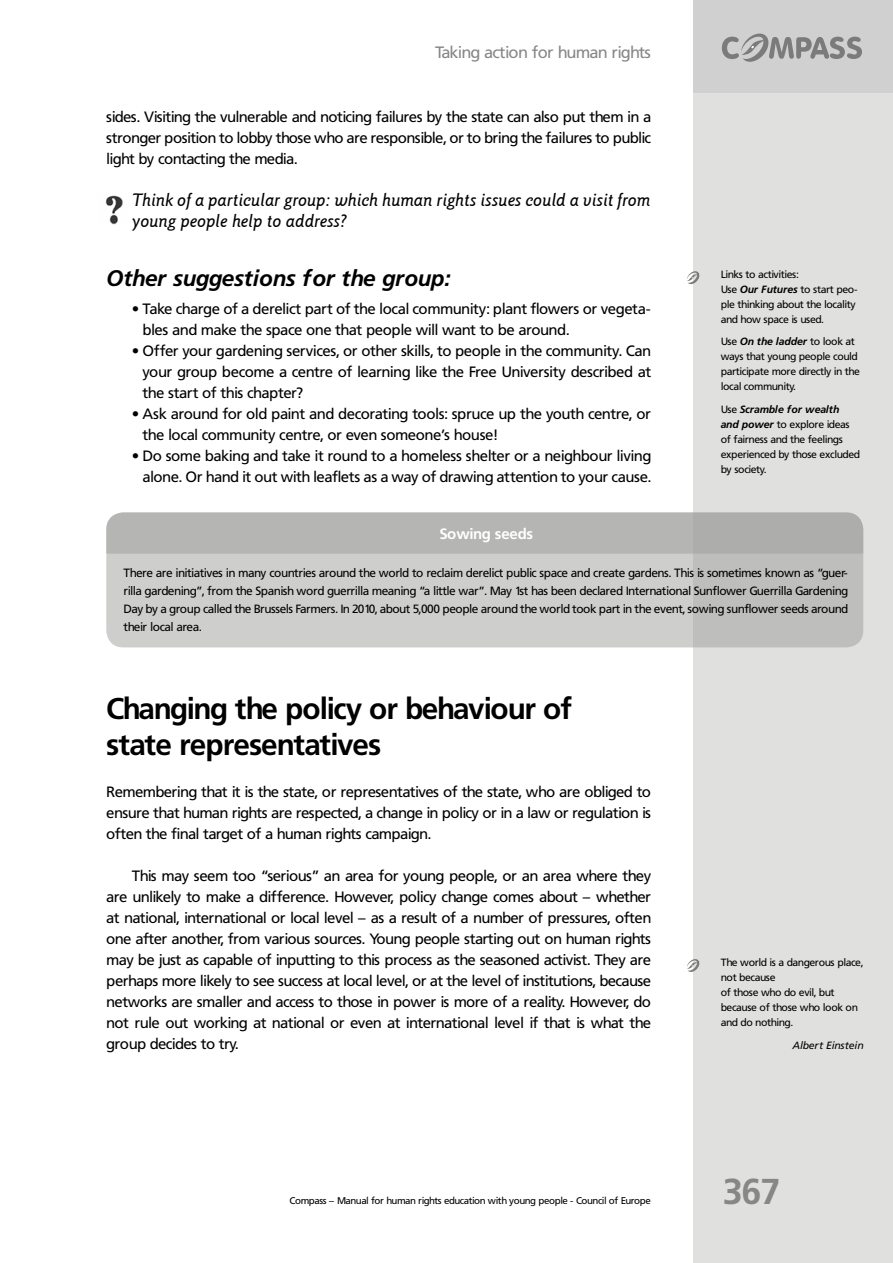
<style>
.page{position:relative;width:893px;height:1263px;background:#fff}
.page>*{position:absolute;margin:0;border:0;box-sizing:border-box;transform-origin:0 0}
.t1{font:700 36px "Frutiger PFL";color:#878787}
.t2{font:700 30px/36px "Frutiger PFL";letter-spacing:-.02em;color:#000}
.t3{font:italic 700 22.5px "Frutiger PFL";color:#000}
.t4{font:italic 18px/21px "Goudy Sn Md PFL";color:#000}
.t5{font:16.5px "Frutiger PFL";color:#878787}
.t6{font:15px/21px "Frutiger PFL";letter-spacing:.005em;color:#000;text-align:justify}
.t7{font:700 15px "Frutiger PFL";color:#fff}
.t8{font:12px/18px "Frutiger PFL";color:#000;text-align:justify}
.t9{font:10.5px/15px "Frutiger PFL";color:#000}
.t10{font:italic 10.5px "Frutiger PFL";letter-spacing:.015em;color:#000}
.t11{font:9.75px "Frutiger PFL";color:#000}
.s1{font-weight:700;font-style:italic}
</style>
<div class="page">
<div style="left:693px;top:0;width:200px;height:1263px;background:#e0e0df"></div>
<div style="left:693px;top:0;width:200px;height:93px;background:#d0d0d0"></div>
<svg style="left:722px;top:33px;width:140px;height:29px"></svg>
<div style="left:106px;top:512px;width:757px;height:135px;background:linear-gradient(to right,#d3d3d2,#c2c2c1);border-radius:17px"></div>
<div style="left:106px;top:512px;width:757px;height:42px;background:#b5b5b4"></div>
<img style="left:105px;top:195px;width:18px;height:29px">
<svg style="left:687px;top:271px;width:13px;height:13px"></svg>
<svg style="left:687px;top:959px;width:13px;height:13px"></svg>
<p class="t5" style="left:435px;top:43px;width:217px">Taking action for human rights</p>
<p class="t6" style="left:106px;top:106px;width:546px">sides. Visiting the vulnerable and noticing failures by the state can also put them in a stronger position to lobby those who are responsible, or to bring the failures to public light by contacting the media.</p>
<p class="t4" style="left:133px;top:189px;width:519px">Think of a particular group: which human rights issues could a visit from young people help to address?</p>
<h3 class="t3" style="left:106px;top:265px;width:345px">Other suggestions for the group:</h3>
<p class="t6" style="left:142px;top:298px;width:510px;text-indent:-11px">• Take charge of a derelict part of the local community: plant flowers or vegeta&shy;bles and make the space one that people will want to be around.</p>
<p class="t6" style="left:142px;top:340px;width:510px;text-indent:-11px">• Offer your gardening services, or other skills, to people in the community. Can your group become a centre of learning like the Free University described at the start of this chapter?</p>
<p class="t6" style="left:142px;top:403px;width:510px;text-indent:-11px">• Ask around for old paint and decorating tools: spruce up the youth centre, or the local community centre, or even someone’s house!</p>
<p class="t6" style="left:132px;top:445px;width:520px;text-align:right">• Do some baking and take it round to a homeless shelter or a neighbour living alone. Or hand it out with leaflets as a way of drawing attention to your cause.</p>
<p class="t9" style="left:721px;top:267px;width:138px">Links to activities:<br>Use <span class="s1">Our Futures</span> to start peo&shy;ple thinking about the locality and how space is used.</p>
<p class="t9" style="left:721px;top:334px;width:140px">Use <span class="s1">On the ladder</span> to look at ways that young people could participate more directly in the local community.</p>
<p class="t9" style="left:721px;top:402px;width:140px">Use <span class="s1">Scramble for wealth and power</span> to explore ideas of fairness and the feelings experienced by those excluded by society.</p>
<p class="t7" style="left:439px;top:525px;width:95px">Sowing seeds</p>
<p class="t8" style="left:123px;top:564px;width:726px">There are initiatives in many countries around the world to reclaim derelict public space and create gardens. This is sometimes known as “guer&shy;rilla gardening”, from the Spanish word guerrilla meaning “a little war”. May 1st has been declared International Sunflower Guerrilla Gardening Day by a group called the Brussels Farmers. In 2010, about 5,000 people around the world took part in the event, sowing sunflower seeds around their local area.</p>
<h2 class="t2" style="left:106px;top:690px;width:467px">Changing the policy or behaviour of state representatives</h2>
<p class="t6" style="left:106px;top:781px;width:546px">Remembering that it is the state, or representatives of the state, who are obliged to ensure that human rights are respected, a change in policy or in a law or regulation is often the final target of a human rights campaign.</p>
<p class="t6" style="left:106px;top:865px;width:546px;text-indent:26px">This may seem too “serious” an area for young people, or an area where they are unlikely to make a difference. However, policy change comes about – whether at national, international or local level – as a result of a number of pressures, often one after another, from various sources. Young people starting out on human rights may be just as capable of inputting to this process as the seasoned activist. They are perhaps more likely to see success at local level, or at the level of institutions, because networks are smaller and access to those in power is more of a reality. However, do not rule out working at national or even at international level if that is what the group decides to try.</p>
<p class="t11" style="left:290px;top:1194px;width:362px">Compass – Manual for human rights education with young people - Council of Europe</p>
<p class="t9" style="left:721px;top:955px;width:144px">The world is a dangerous place, not because<br>of those who do evil, but because of those who look on and do nothing.</p>
<p class="t10" style="left:792px;top:1039px;width:72px">Albert Einstein</p>
<h1 class="t1" style="left:723px;top:1170px;width:57px">367</h1>
</div>
